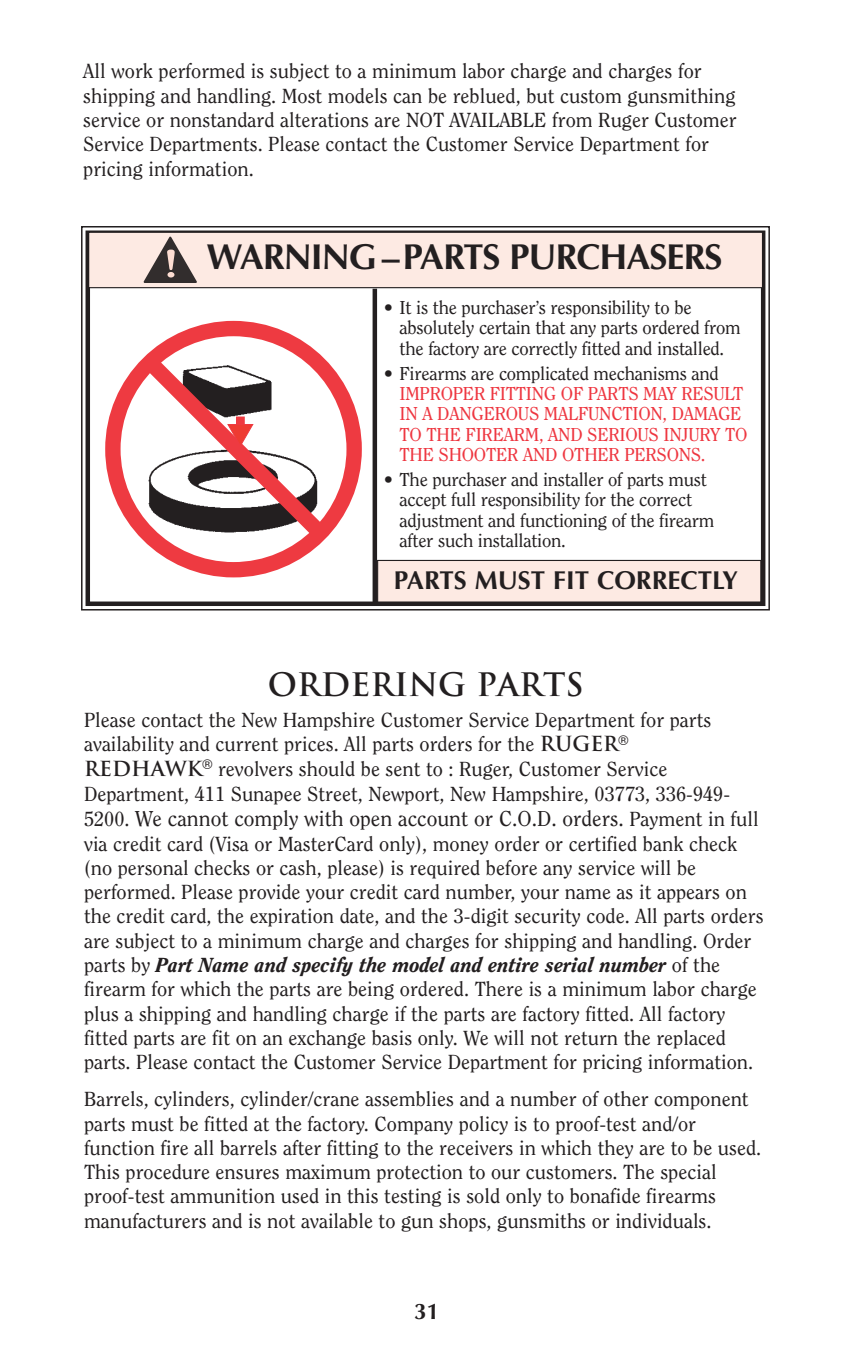
<style>
.page{position:relative;width:851px;height:1357px;background:#fff}
.page>*{position:absolute;margin:0;border:0;box-sizing:border-box;transform-origin:0 0}
.t1{font:700 36px "Optima";letter-spacing:-.03em;color:#231f20}
.t2{font:700 31.5px "Trajan Pro";color:#231f20}
.t3{font:700 25.88px "Optima";color:#231f20}
.t4{font:700 22.5px "Optima";color:#231f20}
.t5{font:21.38px "Clearface";color:#231f20}
.t6{font:20.25px/24.3px "Clearface";color:#231f20}
.t7{font:18.45px/20.2px "Clearface";letter-spacing:-.015em;color:#231f20}
.t8{font:18.45px/20.2px "Clearface";letter-spacing:-.015em;color:#ee3640}
.s1{font-family:"Trajan Pro";font-weight:700}
.s2{font-size:20.25px}
.s3{font-weight:800;font-style:italic}
</style>
<div class="page">
<div style="left:377px;top:560px;width:383px;height:42px;background:#fdeae3"></div>
<div style="left:377px;top:560px;width:384px;height:43px;border:1px solid #231f20"></div>
<div style="left:81px;top:226px;width:688px;height:384px;border:2px solid #231f20"></div>
<div style="left:85px;top:230px;width:680px;height:376px;border:4px solid #231f20"></div>
<div style="left:89px;top:232px;width:673px;height:56px;background:#fdeae3"></div>
<div style="left:88px;top:232px;width:675px;height:56px;border:1px solid #231f20"></div>
<svg style="left:144px;top:237px;width:53px;height:46px"></svg>
<div style="left:372px;top:289px;width:5px;height:313px;background:#231f20"></div>
<div style="left:105px;top:321px;width:257px;height:256px;border:15px solid #ee3a41;border-radius:50%"></div>
<svg style="left:131px;top:343px;width:208px;height:209px"></svg>
<p class="t6" style="left:83px;top:60px;width:655px">All work performed is subject to a minimum labor charge and charges for shipping and handling. Most models can be reblued, but custom gunsmithing service or nonstandard alterations are NOT AVAILABLE from Ruger Customer Service Departments. Please contact the Customer Service Department for pricing information.</p>
<h1 class="t1" style="left:206px;top:236px;width:517px">WARNING –PARTS PURCHASERS</h1>
<p class="t7" style="left:399px;top:299px;width:342px;text-indent:-16px">• It is the purchaser’s responsibility to be absolutely certain that any parts ordered from the factory are correctly fitted and installed.</p>
<p class="t7" style="left:384px;top:364px;width:336px">• Firearms are complicated mechanisms and</p>
<p class="t8" style="left:399px;top:385px;width:349px">IMPROPER FITTING OF PARTS MAY RESULT IN A DANGEROUS MALFUNCTION, DAMAGE TO THE FIREARM, AND SERIOUS INJURY TO THE SHOOTER AND OTHER PERSONS.</p>
<p class="t7" style="left:399px;top:470px;width:316px;text-indent:-16px">• The purchaser and installer of parts must accept full responsibility for the correct adjustment and functioning of the firearm after such installation.</p>
<p class="t3" style="left:394px;top:565px;width:345px">PARTS MUST FIT CORRECTLY</p>
<h2 class="t2" style="left:268px;top:666px;width:317px">ORDERING PARTS</h2>
<p class="t6" style="left:84px;top:709px;width:647px">Please contact the New Hampshire Customer Service Department for parts availability and current prices. All parts orders for the <span class="s1">RUGER</span><sup>® </sup><span class="s1">REDHAWK</span><sup>®</sup> revolvers should be sent to : Ruger, Customer Service Department, 411 Sunapee Street, Newport, New Hampshire, 03773, 336-949-</p>
<p class="t5" style="left:84px;top:810px;width:676px"><span class="s2">5200.</span> We cannot comply with open account or C.O.D. orders. <span class="s2">Payment in full</span></p>
<p class="t6" style="left:84px;top:832px;width:681px">via credit card (Visa or MasterCard only), money order or certified bank check (no personal checks or cash, please) is required before any service will be performed. Please provide your credit card number, your name as it appears on the credit card, the expiration date, and the 3-digit security code. All parts orders are subject to a minimum charge and charges for shipping and handling. Order parts by <span class="s3">Part Name and specify the model and entire serial number</span> of the firearm for which the parts are being ordered. There is a minimum labor charge plus a shipping and handling charge if the parts are factory fitted. All factory fitted parts are fit on an exchange basis only. We will not return the replaced parts. Please contact the Customer Service Department for pricing information.</p>
<p class="t6" style="left:84px;top:1088px;width:678px">Barrels, cylinders, cylinder/crane assemblies and a number of other component parts must be fitted at the factory. Company policy is to proof-test and/or function fire all barrels after fitting to the receivers in which they are to be used.<br>This procedure ensures maximum protection to our customers. The special proof-test ammunition used in this testing is sold only to bonafide firearms manufacturers and is not available to gun shops, gunsmiths or individuals.</p>
<p class="t4" style="left:414px;top:1298px;width:27px">31</p>
</div>
